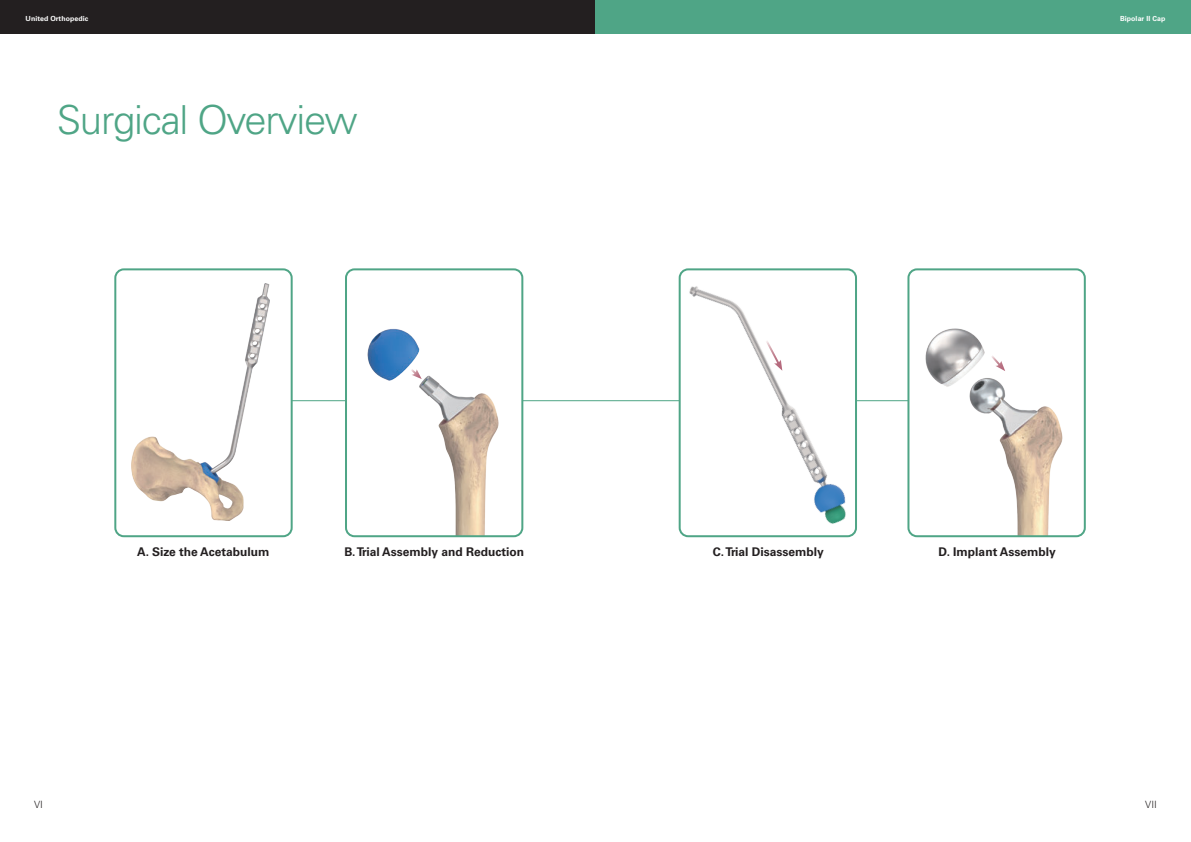
<style>
.page{position:relative;width:1191px;height:842px;background:#fff}
.page>*{position:absolute;margin:0;border:0;box-sizing:border-box;transform-origin:0 0}
.大標{font:300 40px "Univers LT Pro 45";letter-spacing:-.03em;color:#4fa586}
.小標{font:700 12px "Univers LT Pro 65";color:#231f20}
.t1{font:300 10px "Univers LT Pro 45";color:#231f20}
.t2{font:700 7px "Univers LT Pro 65";letter-spacing:.01em;color:#fff}
</style>
<div class="page">
<div style="left:0;top:0;width:595px;height:34px;background:#231f20"></div>
<div style="left:595px;top:0;width:596px;height:34px;background:#4fa586"></div>
<hr style="left:157px;top:400px;width:833px;height:1px;background:#4fa586">
<div style="left:346px;top:269px;width:176px;height:267px;background:#fff;border-radius:9px"></div>
<img style="left:367px;top:328px;width:132px;height:206px">
<div style="left:345px;top:268px;width:178px;height:269px;border:2px solid #4fa586;border-radius:9px"></div>
<div style="left:908px;top:269px;width:176px;height:267px;background:#fff;border-radius:9px"></div>
<img style="left:925px;top:328px;width:138px;height:206px">
<div style="left:907px;top:268px;width:178px;height:269px;border:2px solid #4fa586;border-radius:9px"></div>
<div style="left:115px;top:269px;width:177px;height:267px;background:#fff;border-radius:9px"></div>
<img style="left:132px;top:283px;width:137px;height:238px">
<div style="left:114px;top:268px;width:179px;height:269px;border:2px solid #4fa586;border-radius:9px"></div>
<img style="left:681px;top:271px;width:173px;height:261px">
<div style="left:678px;top:268px;width:179px;height:269px;border:2px solid #4fa586;border-radius:9px"></div>
<svg style="left:407px;top:365px;width:15px;height:14px"></svg>
<svg style="left:986px;top:351px;width:19px;height:20px"></svg>
<svg style="left:761px;top:333px;width:21px;height:38px"></svg>
<p class="t2" style="left:26px;top:14px;width:64px">United Orthopedic</p>
<p class="t2" style="left:1120px;top:14px;width:47px">Bipolar II Cap</p>
<p class="大標" style="left:57px;top:93px;width:302px">Surgical Overview</p>
<p class="小標" style="left:137px;top:543px;width:134px">A. Size the Acetabulum</p>
<p class="小標" style="left:344px;top:543px;width:181px">B. Trial Assembly and Reduction</p>
<p class="小標" style="left:713px;top:543px;width:112px">C. Trial Disassembly</p>
<p class="小標" style="left:938px;top:543px;width:119px">D. Implant Assembly</p>
<p class="t1" style="left:34px;top:798px;width:10px">VI</p>
<p class="t1" style="left:1145px;top:798px;width:13px">VII</p>
</div>
